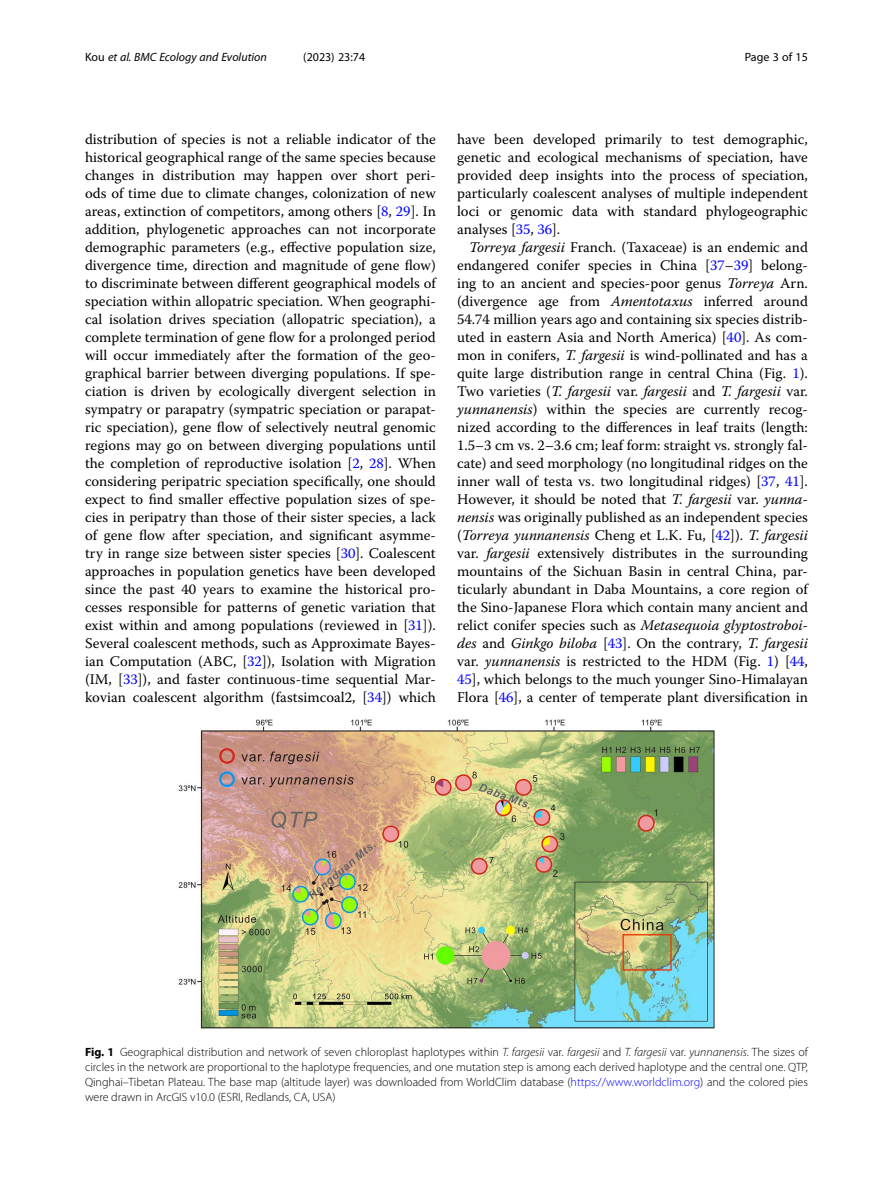
<style>
.page{position:relative;width:893px;height:1191px;background:#fff}
.page>*{position:absolute;margin:0;border:0;box-sizing:border-box;transform-origin:0 0}
.Body_Text_Indent{font:14.7px/18px "Warnock Pro";color:#000;text-align:justify}
.Figure_Caption{font:300 12px/15px "Myriad Pro";color:#000;text-align:justify}
.t1{font:italic 12px "Myriad Pro";color:#000}
.t2{font:12px "Myriad Pro";color:#000}
.s1{font-style:normal}
.s2{color:#00f}
.s3{font-style:italic}
.s4{font-weight:700}
</style>
<div class="page">
<img style="left:178px;top:720px;width:536px;height:309px">
<p class="t1" style="left:85px;top:50px;width:183px"><span class="s1">Kou</span> et al. BMC Ecology and Evolution</p>
<p class="t2" style="left:303px;top:50px;width:63px">(2023) 23:74</p>
<p class="t2" style="left:745px;top:50px;width:65px">Page 3 of 15</p>
<p class="Body_Text_Indent" style="left:85px;top:130px;width:352px">distribution of species is not a reliable indicator of the historical geographical range of the same species because changes in distribution may happen over short peri&shy;ods of time due to climate changes, colonization of new areas, extinction of competitors, among others [<span class="s2">8</span>, <span class="s2">29</span>]. In addition, phylogenetic approaches can not incorporate demographic parameters (e.g., effective population size, divergence time, direction and magnitude of gene flow) to discriminate between different geographical models of speciation within allopatric speciation. When geographi&shy;cal isolation drives speciation (allopatric speciation), a complete termination of gene flow for a prolonged period will occur immediately after the formation of the geo&shy;graphical barrier between diverging populations. If spe&shy;ciation is driven by ecologically divergent selection in sympatry or parapatry (sympatric speciation or parapat&shy;ric speciation), gene flow of selectively neutral genomic regions may go on between diverging populations until the completion of reproductive isolation [<span class="s2">2</span>, <span class="s2">28</span>]. When considering peripatric speciation specifically, one should expect to find smaller effective population sizes of spe&shy;cies in peripatry than those of their sister species, a lack of gene flow after speciation, and significant asymme&shy;try in range size between sister species [<span class="s2">30</span>]. Coalescent approaches in population genetics have been developed since the past 40 years to examine the historical pro&shy;cesses responsible for patterns of genetic variation that exist within and among populations (reviewed in [<span class="s2">31</span>]).<br>Several coalescent methods, such as Approximate Bayes&shy;ian Computation (ABC, [<span class="s2">32</span>]), Isolation with Migration (IM, [<span class="s2">33</span>]), and faster continuous-time sequential Mar&shy;kovian coalescent algorithm (fastsimcoal2, [<span class="s2">34</span>]) which</p>
<p class="Body_Text_Indent" style="left:457px;top:130px;width:352px">have been developed primarily to test demographic, genetic and ecological mechanisms of speciation, have provided deep insights into the process of speciation, particularly coalescent analyses of multiple independent loci or genomic data with standard phylogeographic analyses [<span class="s2">35</span>, <span class="s2">36</span>].</p>
<p class="Body_Text_Indent" style="left:457px;top:238px;width:352px;text-indent:12px"><span class="s3">Torreya fargesii</span> Franch. (Taxaceae) is an endemic and endangered conifer species in China [<span class="s2">37</span>–<span class="s2">39</span>] belong&shy;ing to an ancient and species-poor genus <span class="s3">Torreya</span> Arn. (divergence age from <span class="s3">Amentotaxus</span> inferred around 54.74 million years ago and containing six species distrib&shy;uted in eastern Asia and North America) [<span class="s2">40</span>]. As com&shy;mon in conifers, <span class="s3">T. fargesii</span> is wind-pollinated and has a quite large distribution range in central China (Fig. <span class="s2">1</span>).<br>Two varieties (<span class="s3">T. fargesii</span> var. <span class="s3">fargesii</span> and <span class="s3">T. fargesii</span> var. <span class="s3">yunnanensis</span>) within the species are currently recog&shy;nized according to the differences in leaf traits (length:<br>1.5–3 cm vs. 2–3.6 cm; leaf form: straight vs. strongly fal&shy;cate) and seed morphology (no longitudinal ridges on the inner wall of testa vs. two longitudinal ridges) [<span class="s2">37</span>, <span class="s2">41</span>].<br>However, it should be noted that <span class="s3">T. fargesii</span> var. <span class="s3">yunna&shy;nensis</span> was originally published as an independent species (<span class="s3">Torreya yunnanensis</span> Cheng et L.K. Fu, [<span class="s2">42</span>]). <span class="s3">T. fargesii </span>var. <span class="s3">fargesii</span> extensively distributes in the surrounding mountains of the Sichuan Basin in central China, par&shy;ticularly abundant in Daba Mountains, a core region of the Sino-Japanese Flora which contain many ancient and relict conifer species such as <span class="s3">Metasequoia glyptostroboi&shy;des</span> and <span class="s3">Ginkgo biloba</span> [<span class="s2">43</span>]. On the contrary, <span class="s3">T. fargesii </span>var. <span class="s3">yunnanensis</span> is restricted to the HDM (Fig. <span class="s2">1</span>) [<span class="s2">44</span>, <span class="s2">45</span>], which belongs to the much younger Sino-Himalayan Flora [<span class="s2">46</span>], a center of temperate plant diversification in</p>
<p class="Figure_Caption" style="left:85px;top:1044px;width:724px"><span class="s4">Fig. 1</span> Geographical distribution and network of seven chloroplast haplotypes within <span class="s3">T. fargesii</span> var. <span class="s3">fargesii</span> and <span class="s3">T. fargesii</span> var. <span class="s3">yunnanensis</span>. The sizes of circles in the network are proportional to the haplotype frequencies, and one mutation step is among each derived haplotype and the central one. QTP, Qinghai–Tibetan Plateau. The base map (altitude layer) was downloaded from WorldClim database (<span class="s2">https://www.worldclim.org</span>) and the colored pies were drawn in ArcGIS v10.0 (ESRI, Redlands, CA, USA)</p>
</div>
